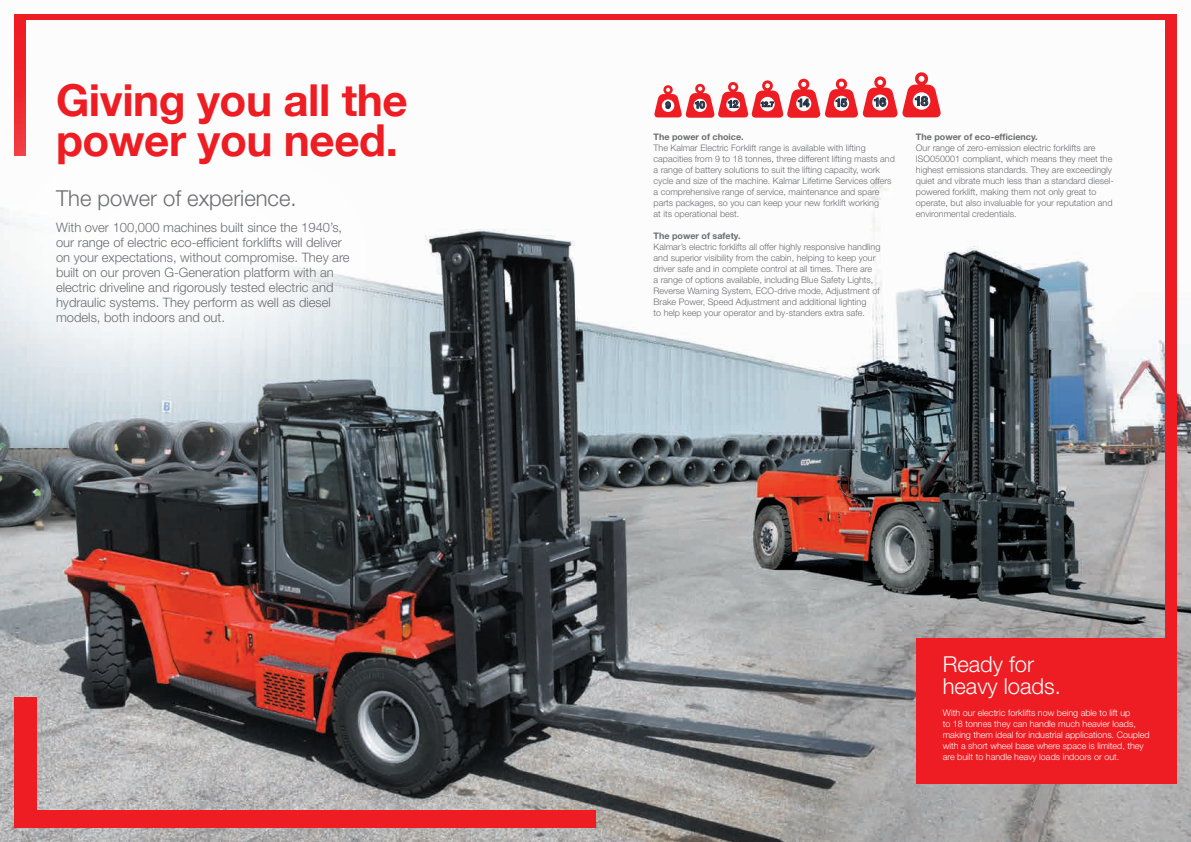
<style>
.page{position:relative;width:1191px;height:842px;background:#fff}
.page>*{position:absolute;margin:0;border:0;box-sizing:border-box;transform-origin:0 0}
.t1{font:700 44px/40px "Helvetica Neue";letter-spacing:-.01em;color:#ee1d23}
.t2{font:300 22px "Helvetica Neue LT Std";color:#6c6d70}
.t3{font:300 22px/22px "Helvetica Neue LT Std";color:#fff}
.t4{font:300 13px/15px "Helvetica Neue LT Std";color:#6c6d70}
.t5{font:700 12.9px "Helvetica Neue LT Std";color:#243344}
.t6{font:700 11.7px "Helvetica Neue LT Std";color:#243344}
.t7{font:700 11.2px "Helvetica Neue LT Std";color:#243344}
.t8{font:700 10.2px "Helvetica Neue LT Std";color:#243344}
.t9{font:700 9.7px "Helvetica Neue LT Std";color:#243344}
.t10{font:700 9.2px "Helvetica Neue LT Std";color:#243344}
.t11{font:300 9px/11px "Helvetica Neue LT Std";color:#6c6d70}
.t12{font:300 9px/11px "Helvetica Neue LT Std";color:#fff}
.t13{font:700 9px "Helvetica Neue LT Std";color:#6c6d70}
</style>
<div class="page">
<img style="left:0;top:14px;width:1191px;height:828px">
<div style="left:14px;top:14px;width:1162px;height:6px;background:#ee1d23"></div>
<div style="left:14px;top:811px;width:581px;height:17px;background:#ee1d23"></div>
<div style="left:14px;top:14px;width:12px;height:142px;background:#ee1d23"></div>
<div style="left:14px;top:697px;width:23px;height:131px;background:#ee1d23"></div>
<div style="left:1165px;top:14px;width:11px;height:766px;background:#ee1d23"></div>
<svg style="left:654px;top:71px;width:287px;height:47px"></svg>
<svg style="left:0;top:32px;width:500px;height:450px"></svg>
<div style="left:916px;top:639px;width:260px;height:145px;background:#ee1d23"></div>
<h1 class="t1" style="left:56px;top:81px;width:353px">Giving you all the power you need.</h1>
<h2 class="t2" style="left:56px;top:184px;width:242px">The power of experience.</h2>
<p class="t4" style="left:56px;top:219px;width:295px">With over 100,000 machines built since the 1940’s, our range of electric eco-efficient forklifts will deliver on your expectations, without compromise. They are built on our proven G-Generation platform with an electric driveline and rigorously tested electric and hydraulic systems. They perform as well as diesel models, both indoors and out.</p>
<p class="t10" style="left:665px;top:99px;width:7px">9</p>
<p class="t9" style="left:694px;top:99px;width:12px">10</p>
<p class="t8" style="left:727px;top:98px;width:12px">12</p>
<p class="t7" style="left:797px;top:96px;width:13px">14</p>
<p class="t7" style="left:835px;top:96px;width:13px">15</p>
<p class="t6" style="left:873px;top:95px;width:14px">16</p>
<h3 class="t5" style="left:914px;top:93px;width:15px">18</h3>
<p class="t13" style="left:653px;top:132px;width:92px">The power of choice.</p>
<p class="t11" style="left:653px;top:142px;width:243px">The Kalmar Electric Forklift range is available with lifting capacities from 9 to 18 tonnes, three different lifting masts and a range of battery solutions to suit the lifting capacity, work cycle and size of the machine. Kalmar Lifetime Services offers a comprehensive range of service, maintenance and spare parts packages, so you can keep your new forklift working<br>at its operational best.</p>
<p class="t13" style="left:653px;top:231px;width:89px">The power of safety.</p>
<p class="t11" style="left:653px;top:241px;width:228px">Kalmar’s electric forklifts all offer highly responsive handling and superior visibility from the cabin, helping to keep your driver safe and in complete control at all times. There are<br>a range of options available, including Blue Safety Lights, Reverse Warning System, ECO-drive mode, Adjustment of Brake Power, Speed Adjustment and additional lighting<br>to help keep your operator and by-standers extra safe.</p>
<p class="t13" style="left:916px;top:132px;width:123px">The power of eco-efficiency.</p>
<p class="t11" style="left:916px;top:142px;width:199px">Our range of zero-emission electric forklifts are ISO050001 compliant, which means they meet the highest emissions standards. They are exceedingly quiet and vibrate much less than a standard diesel&shy;powered forklift, making them not only great to operate, but also invaluable for your reputation and environmental credentials.</p>
<h2 class="t3" style="left:942px;top:652px;width:120px">Ready for heavy loads.</h2>
<p class="t12" style="left:942px;top:707px;width:208px">With our electric forklifts now being able to lift up<br>to 18 tonnes they can handle much heavier loads, making them ideal for industrial applications. Coupled with a short wheel base where space is limited, they are built to handle heavy loads indoors or out.</p>
</div>
